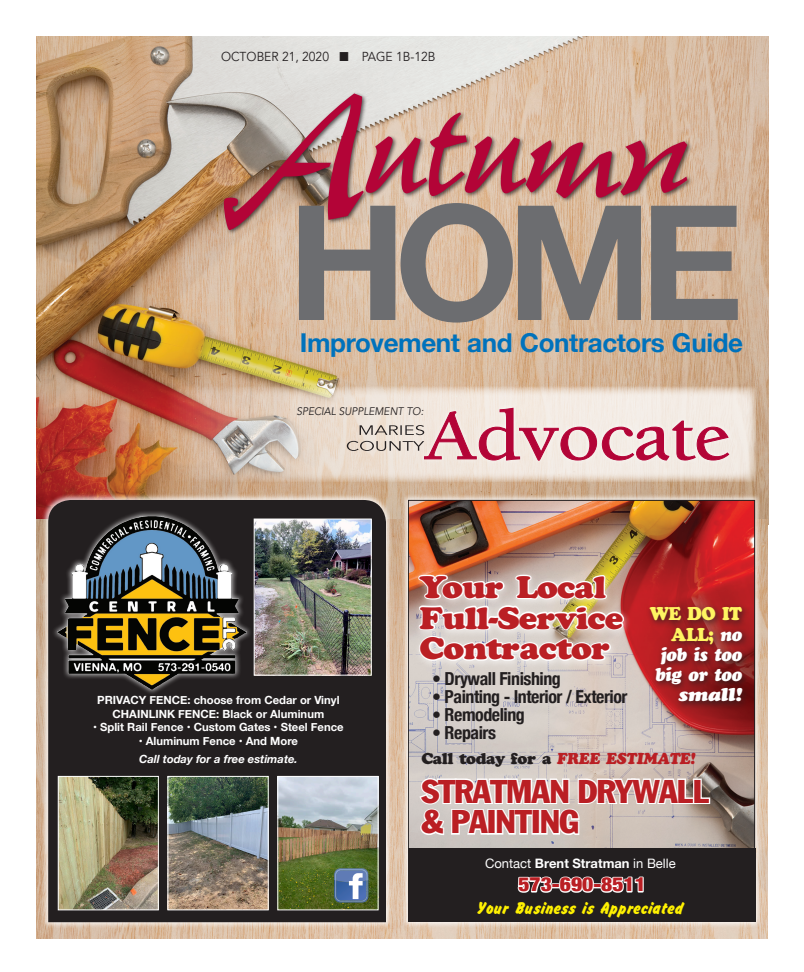
<style>
.page{position:relative;width:804px;height:972px;background:#fff}
.page>*{position:absolute;margin:0;border:0;box-sizing:border-box;transform-origin:0 0}
.t1{font:170px "Pepita";letter-spacing:-.05em;color:#b30437}
.t2{font:700 160px "Helvetica Neue";color:#6c6d70}
.t3{font:32.4px/30.6px "Cookie";letter-spacing:-.025em;color:#ba1f24;scale:1.07 1}
.t4{font:condensed 32.4px/30.6px "Franklin Gothic";letter-spacing:-.025em;color:#ba1f24;scale:1.07 1}
.t5{font:700 26px "Helvetica Neue";letter-spacing:-.015em;color:#0072bc}
.t6{font:900 condensed 19.5px "Helvetica Neue";color:#ba1f24;scale:1.1 1}
.t7{font:italic 19.3px/20.2px "Cookie";letter-spacing:-.025em;color:#fff;text-align:right;scale:.95 1}
.t8{font:18.4px "Brush Hand";color:#fff101}
.t9{font:700 condensed 17.9px "Helvetica Neue";letter-spacing:-.025em;color:#231f20}
.t10{font:16.5px "Cookie";letter-spacing:-.025em;color:#231f20}
.t11{font:13px "Helvetica Neue";color:#fff}
.t12{font:13px "Avenir";color:#231f20;scale:.93 1}
.t13{font:700 11.3px/13.5px "Helvetica Neue";color:#fff;text-align:center}
.t14{font:italic 700 11.3px "Helvetica Neue";color:#fff}
.t15{font:italic 11px "Avenir";color:#231f20;scale:.93 1}
.s1{font-style:normal;color:#fff461}
.s2{font-style:italic;color:#ba1f24}
.s3{font-weight:700}
</style>
<div class="page">
<img style="left:36px;top:36px;width:732px;height:484px">
<img style="left:486px;top:520px;width:282px;height:418px">
<img style="left:36px;top:520px;width:450px;height:418px">
<svg style="left:164px;top:386px;width:592px;height:96px"></svg>
<div style="left:419px;top:403px;width:315px;height:63px;background:#f3ebe3"></div>
<svg style="left:347px;top:408px;width:382px;height:53px"></svg>
<div style="left:221px;top:91px;width:471px;height:144px;background:#231f20;opacity:.75"></div>
<div style="left:401px;top:493px;width:361px;height:436px;background:#fff;opacity:.75"></div>
<img style="left:410px;top:502px;width:343px;height:347px">
<div style="left:408px;top:849px;width:347px;height:73px;background:#231f20"></div>
<div style="left:414px;top:571px;width:218px;height:99px;background:#fff;opacity:.55"></div>
<img style="left:417px;top:500px;width:208px;height:251px">
<div style="left:645px;top:603px;width:105px;height:107px;background:#231f20;opacity:.75"></div>
<svg style="left:517px;top:876px;width:127px;height:17px"></svg>
<svg style="left:418px;top:777px;width:293px;height:59px"></svg>
<div style="left:42px;top:493px;width:351px;height:436px;background:#fff;opacity:.75"></div>
<div style="left:48px;top:500px;width:338px;height:422px;background:#231f20"></div>
<div style="left:51px;top:510px;width:201px;height:186px;background:#fff;opacity:.75"></div>
<img style="left:77px;top:516px;width:65px;height:55px">
<img style="left:279px;top:778px;width:98px;height:130px">
<div style="left:277px;top:776px;width:102px;height:134px;border:1px solid #fff"></div>
<img style="left:169px;top:778px;width:98px;height:130px">
<div style="left:167px;top:776px;width:102px;height:134px;border:1px solid #fff"></div>
<img style="left:60px;top:778px;width:97px;height:130px">
<div style="left:58px;top:776px;width:101px;height:134px;border:1px solid #fff"></div>
<img style="left:256px;top:521px;width:114px;height:153px">
<div style="left:254px;top:519px;width:118px;height:157px;border:1px solid #fff"></div>
<svg style="left:334px;top:868px;width:34px;height:35px"></svg>
<p class="t12" style="left:221px;top:49px;width:232px">OCTOBER 21, 2020 ■ PAGE 1B-12B</p>
<h1 class="t1" style="left:240px;top:59px;width:451px">Autumn</h1>
<h2 class="t2" style="left:288px;top:137px;width:457px">HOME</h2>
<h3 class="t5" style="left:300px;top:323px;width:445px">Improvement and Contractors Guide</h3>
<p class="t15" style="left:296px;top:404px;width:138px">SPECIAL SUPPLEMENT TO:</p>
<p class="t13" style="left:97px;top:694px;width:244px">Privacy Fence: choose from cedar or vinyl chainlink Fence: Black or aluminum</p>
<p class="t13" style="left:93px;top:721px;width:252px">• Split Rail Fence • Custom Gates • Steel Fence</p>
<p class="t13" style="left:139px;top:734px;width:161px">• Aluminum Fence • And More</p>
<p class="t14" style="left:139px;top:750px;width:160px">Call today for a free estimate.</p>
<h3 class="t3" style="left:420px;top:573px;width:192px">Your Local<br>Full-Service<br>Contractor</h3>
<h3 class="t7" style="left:650px;top:605px;width:99px"><span class="s1">WE DO IT<br>ALL;</span> no job is too big or too small!</h3>
<h3 class="t9" style="left:432px;top:664px;width:130px">• Drywall Finishing</h3>
<h3 class="t9" style="left:432px;top:682px;width:197px">• Painting - Interior / Exterior</h3>
<h3 class="t9" style="left:432px;top:700px;width:94px">• Remodeling</h3>
<h3 class="t9" style="left:432px;top:718px;width:65px">• Repairs</h3>
<h3 class="t4" style="left:421px;top:776px;width:271px">STRATMAN DRYWALL &amp; PAINTING</h3>
<h3 class="t10" style="left:421px;top:750px;width:275px">Call today for a <span class="s2">FREE ESTIMATE!</span></h3>
<p class="t11" style="left:485px;top:854px;width:192px">Contact <span class="s3">Brent Stratman</span> in Belle</p>
<h3 class="t6" style="left:518px;top:868px;width:117px">573-690-8511</h3>
<h3 class="t8" style="left:478px;top:898px;width:207px">Your Business is Appreciated</h3>
</div>
